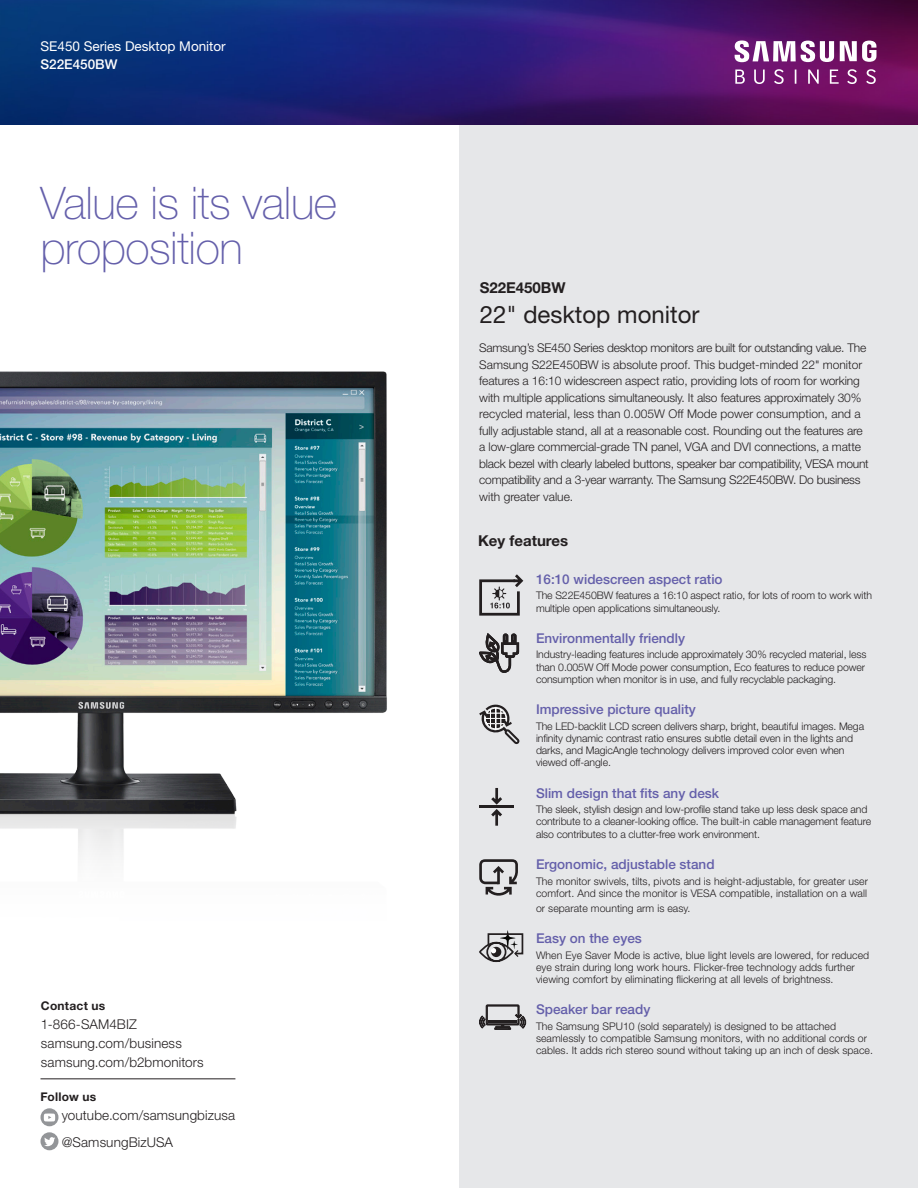
<style>
.page{position:relative;width:918px;height:1188px;background:#fff}
.page>*{position:absolute;margin:0;border:0;box-sizing:border-box;transform-origin:0 0}
.Headlines{font:100 45px/45px "Helvetica Neue";letter-spacing:-.01em;color:#645faa}
.t1{font:24px "Helvetica Neue";color:#231f20}
.Product_Name{font:700 15px "Helvetica Neue";color:#231f20}
.Small_Copy_Heads{font:500 13.5px "Helvetica Neue";color:#645faa}
.t2{font:300 13.5px "Helvetica Neue";letter-spacing:.01em;color:#231f20}
.Product_SKUs{font:13.5px "Helvetica Neue";color:#fff}
.Product_SKUs-2{font:500 13.5px "Helvetica Neue";color:#fff}
.Body_Copy{font:300 12px/16.5px "Helvetica Neue";letter-spacing:-.01em;color:#231f20}
.t3{font:700 12px "Helvetica Neue";letter-spacing:.02em;color:#231f20}
.Small_Copy{font:300 10.5px/12.1px "Helvetica Neue";letter-spacing:-.01em;color:#231f20}
</style>
<div class="page">
<div style="left:459px;top:0;width:459px;height:1188px;background:#e6e7e9"></div>
<img style="left:0;top:371px;width:387px;height:486px">
<img style="left:0;top:0;width:918px;height:124px">
<hr style="left:40px;top:1078px;width:195px;height:1px;background:#231f20">
<div style="left:40px;top:1132px;width:18px;height:18px;background:#939598;border-radius:50%"></div>
<svg style="left:44px;top:1137px;width:11px;height:9px"></svg>
<svg style="left:40px;top:1108px;width:18px;height:18px"></svg>
<svg style="left:44px;top:1114px;width:11px;height:8px"></svg>
<hr style="left:479px;top:805px;width:35px;height:3px;background:#231f20">
<svg style="left:491px;top:788px;width:11px;height:38px"></svg>
<svg style="left:479px;top:859px;width:39px;height:37px"></svg>
<svg style="left:479px;top:574px;width:45px;height:171px"></svg>
<svg style="left:479px;top:930px;width:45px;height:33px"></svg>
<svg style="left:479px;top:1005px;width:48px;height:25px"></svg>
<svg style="left:735px;top:40px;width:99px;height:22px;background:#b991ba"></svg>
<svg style="left:840px;top:41px;width:36px;height:21px"></svg>
<svg style="left:735px;top:70px;width:10px;height:14px"></svg>
<svg style="left:754px;top:70px;width:11px;height:14px"></svg>
<svg style="left:774px;top:69px;width:10px;height:15px"></svg>
<svg style="left:795px;top:70px;width:1px;height:14px"></svg>
<svg style="left:808px;top:70px;width:11px;height:14px"></svg>
<svg style="left:830px;top:70px;width:9px;height:14px"></svg>
<svg style="left:847px;top:69px;width:10px;height:15px"></svg>
<svg style="left:866px;top:69px;width:10px;height:15px"></svg>
<p class="Product_SKUs" style="left:40px;top:38px;width:187px">SE450 Series Desktop Monitor</p>
<p class="Product_SKUs-2" style="left:40px;top:56px;width:79px">S22E450BW</p>
<p class="Headlines" style="left:40px;top:181px;width:298px">Value is its value proposition</p>
<p class="t3" style="left:41px;top:999px;width:66px">Contact us</p>
<p class="t2" style="left:41px;top:1016px;width:97px">1-866-SAM4BIZ</p>
<p class="t2" style="left:41px;top:1035px;width:142px">samsung.com/business</p>
<p class="t2" style="left:41px;top:1053px;width:164px">samsung.com/b2bmonitors</p>
<p class="t3" style="left:40px;top:1089px;width:57px">Follow us</p>
<p class="t2" style="left:62px;top:1134px;width:113px">@SamsungBizUSA</p>
<p class="t2" style="left:62px;top:1107px;width:175px">youtube.com/samsungbizusa</p>
<p class="Product_Name" style="left:480px;top:278px;width:87px">S22E450BW</p>
<p class="t1" style="left:480px;top:300px;width:221px">22" desktop monitor</p>
<p class="Body_Copy" style="left:479px;top:339px;width:391px">Samsung’s SE450 Series desktop monitors are built for outstanding value. The Samsung S22E450BW is absolute proof. This budget-minded 22" monitor features a 16:10 widescreen aspect ratio, providing lots of room for working with multiple applications simultaneously. It also features approximately 30% recycled material, less than 0.005W Off Mode power consumption, and a fully adjustable stand, all at a reasonable cost. Rounding out the features are a low-glare commercial-grade TN panel, VGA and DVI connections, a matte black bezel with clearly labeled buttons, speaker bar compatibility, VESA mount compatibility and a 3-year warranty. The Samsung S22E450BW. Do business with greater value.</p>
<p class="Product_Name" style="left:478px;top:531px;width:92px">Key features</p>
<p class="Small_Copy_Heads" style="left:536px;top:571px;width:188px">16:10 widescreen aspect ratio</p>
<p class="Small_Copy" style="left:536px;top:589px;width:338px">The S22E450BW features a 16:10 aspect ratio, for lots of room to work with multiple open applications simultaneously.</p>
<p class="Small_Copy_Heads" style="left:536px;top:630px;width:151px">Environmentally friendly</p>
<p class="Small_Copy" style="left:536px;top:648px;width:332px">Industry-leading features include approximately 30% recycled material, less than 0.005W Off Mode power consumption, Eco features to reduce power consumption when monitor is in use, and fully recyclable packaging.</p>
<p class="Small_Copy_Heads" style="left:536px;top:701px;width:161px">Impressive picture quality</p>
<p class="Small_Copy" style="left:536px;top:720px;width:330px">The LED-backlit LCD screen delivers sharp, bright, beautiful images. Mega infinity dynamic contrast ratio ensures subtle detail even in the lights and darks, and MagicAngle technology delivers improved color even when viewed off-angle.</p>
<p class="Small_Copy_Heads" style="left:536px;top:785px;width:185px">Slim design that fits any desk</p>
<p class="Small_Copy" style="left:536px;top:803px;width:337px">The sleek, stylish design and low-profile stand take up less desk space and contribute to a cleaner-looking office. The built-in cable management feature also contributes to a clutter-free work environment.</p>
<p class="Small_Copy_Heads" style="left:536px;top:856px;width:180px">Ergonomic, adjustable stand</p>
<p class="Small_Copy" style="left:536px;top:874px;width:334px">The monitor swivels, tilts, pivots and is height-adjustable, for greater user comfort. And since the monitor is VESA compatible, installation on a wall</p>
<p class="Small_Copy" style="left:536px;top:902px;width:156px">or separate mounting arm is easy.</p>
<p class="Small_Copy_Heads" style="left:536px;top:930px;width:107px">Easy on the eyes</p>
<p class="Small_Copy" style="left:536px;top:949px;width:335px">When Eye Saver Mode is active, blue light levels are lowered, for reduced eye strain during long work hours. Flicker-free technology adds further viewing comfort by eliminating flickering at all levels of brightness.</p>
<p class="Small_Copy_Heads" style="left:536px;top:1001px;width:116px">Speaker bar ready</p>
<p class="Small_Copy" style="left:536px;top:1020px;width:338px">The Samsung SPU10 (sold separately) is designed to be attached seamlessly to compatible Samsung monitors, with no additional cords or cables. It adds rich stereo sound without taking up an inch of desk space.</p>
</div>
